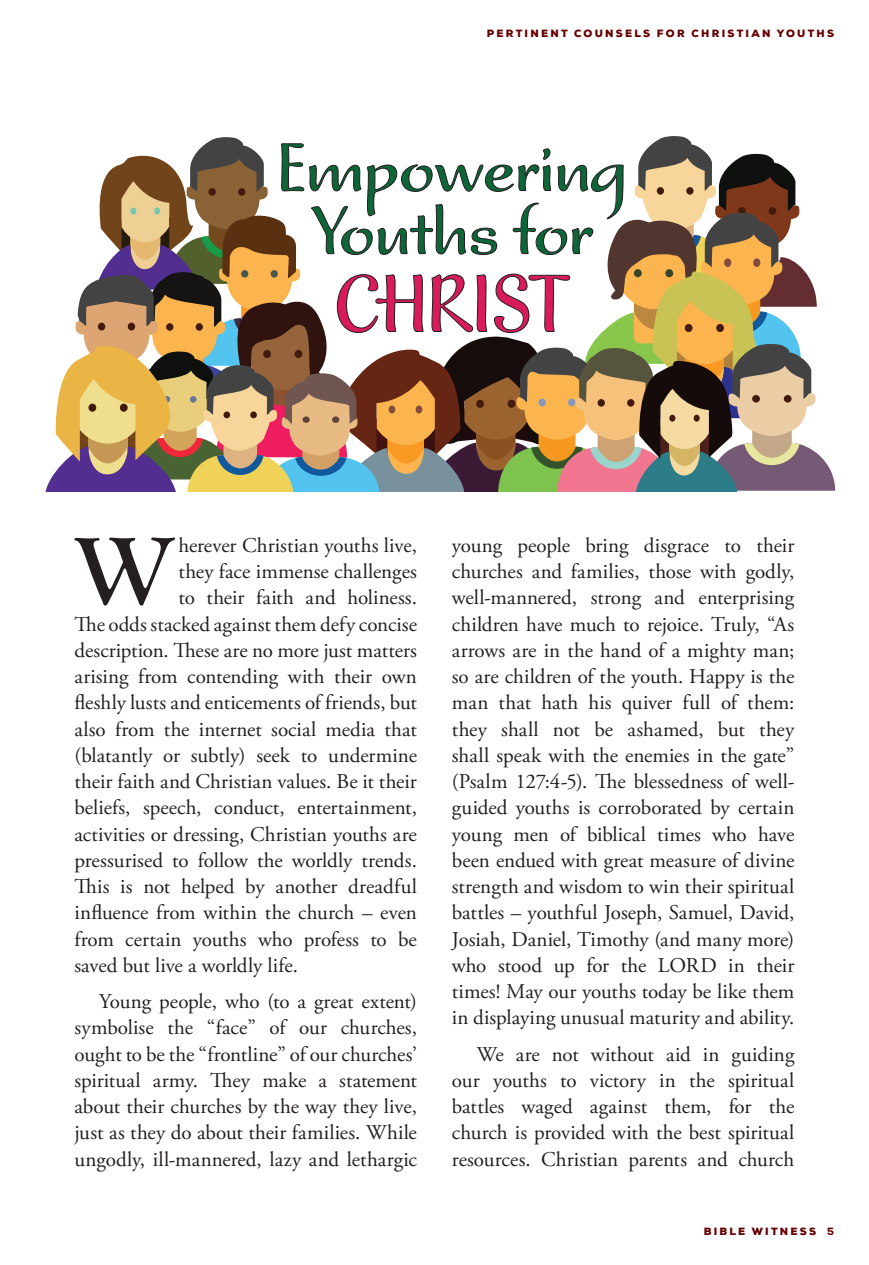
<style>
.page{position:relative;width:869px;height:1265px;background:#fff}
.page>*{position:absolute;margin:0;border:0;box-sizing:border-box;transform-origin:0 0}
.t1{font:100.98px "Nora ITC Std";color:#d91a5b}
.Body_Text_1st_para_d{font:700 99.05px "Goudy Old Style T";color:#231f20}
.t2{font:84.17px/63.2px "Nora ITC Std";color:#0c6638;text-align:center}
.Body_Text{font:21px/26.2px "Adobe Garamond Pro";letter-spacing:.005em;color:#231f20;text-align:justify}
.Body_Text_1st_para_d-2{font:21px "Adobe Garamond Pro";color:#231f20}
.t3{font:900 10.5px "Nexa";letter-spacing:.215em;color:#650000}
.s1{font-weight:800}
</style>
<div class="page">
<svg style="left:45px;top:136px;width:789px;height:356px"></svg>
<p class="t3" style="left:486px;top:27px;width:349px">PERTINENT COUNSELS FOR CHRISTIAN YOUTHS</p>
<p class="t2" style="left:278px;top:140px;width:350px">Empowering<br>Youths for</p>
<p class="t1" style="left:334px;top:252px;width:238px">CHRIST</p>
<p class="Body_Text_1st_para_d" style="left:76px;top:516px;width:99px">W</p>
<p class="Body_Text_1st_para_d-2" style="left:178px;top:533px;width:240px">herever Christian youths live,</p>
<p class="Body_Text_1st_para_d-2" style="left:178px;top:559px;width:240px">they face immense challenges</p>
<p class="Body_Text_1st_para_d-2" style="left:178px;top:585px;width:240px">to their faith and holiness.</p>
<p class="Body_Text_1st_para_d-2" style="left:74px;top:611px;width:344px">The odds stacked against them defy concise</p>
<p class="Body_Text_1st_para_d-2" style="left:74px;top:638px;width:344px">description. These are no more just matters</p>
<p class="Body_Text_1st_para_d-2" style="left:74px;top:664px;width:344px">arising from contending with their own</p>
<p class="Body_Text_1st_para_d-2" style="left:74px;top:690px;width:344px">fleshly lusts and enticements of friends, but</p>
<p class="Body_Text_1st_para_d-2" style="left:74px;top:716px;width:344px">also from the internet social media that</p>
<p class="Body_Text_1st_para_d-2" style="left:74px;top:743px;width:344px">(blatantly or subtly) seek to undermine</p>
<p class="Body_Text_1st_para_d-2" style="left:74px;top:769px;width:344px">their faith and Christian values. Be it their</p>
<p class="Body_Text_1st_para_d-2" style="left:74px;top:795px;width:344px">beliefs, speech, conduct, entertainment,</p>
<p class="Body_Text_1st_para_d-2" style="left:74px;top:821px;width:343px">activities or dressing, Christian youths are</p>
<p class="Body_Text_1st_para_d-2" style="left:74px;top:848px;width:344px">pressurised to follow the worldly trends.</p>
<p class="Body_Text_1st_para_d-2" style="left:74px;top:874px;width:344px">This is not helped by another dreadful</p>
<p class="Body_Text_1st_para_d-2" style="left:74px;top:900px;width:344px">influence from within the church – even</p>
<p class="Body_Text_1st_para_d-2" style="left:74px;top:926px;width:344px">from certain youths who profess to be</p>
<p class="Body_Text_1st_para_d-2" style="left:74px;top:953px;width:225px">saved but live a worldly life.</p>
<p class="Body_Text" style="left:74px;top:989px;width:344px;text-indent:25px">Young people, who (to a great extent) symbolise the “face” of our churches, ought to be the “frontline” of our churches’ spiritual army. They make a statement about their churches by the way they live, just as they do about their families. While ungodly, ill-mannered, lazy and lethargic</p>
<p class="Body_Text" style="left:451px;top:533px;width:344px">young people bring disgrace to their churches and families, those with godly, well-mannered, strong and enterprising children have much to rejoice. Truly, “As arrows are in the hand of a mighty man; so are children of the youth. Happy is the man that hath his quiver full of them: they shall not be ashamed, but they shall speak with the enemies in the gate” (Psalm 127:4-5). The blessedness of well&shy;guided youths is corroborated by certain young men of biblical times who have been endued with great measure of divine strength and wisdom to win their spiritual battles – youthful Joseph, Samuel, David, Josiah, Daniel, Timothy (and many more) who stood up for the LORD in their times! May our youths today be like them in displaying unusual maturity and ability.</p>
<p class="Body_Text" style="left:451px;top:1041px;width:344px;text-indent:25px">We are not without aid in guiding our youths to victory in the spiritual battles waged against them, for the church is provided with the best spiritual resources. Christian parents and church</p>
<p class="t3" style="left:703px;top:1225px;width:132px">BIBLE WITNESS <span class="s1">5</span></p>
</div>
